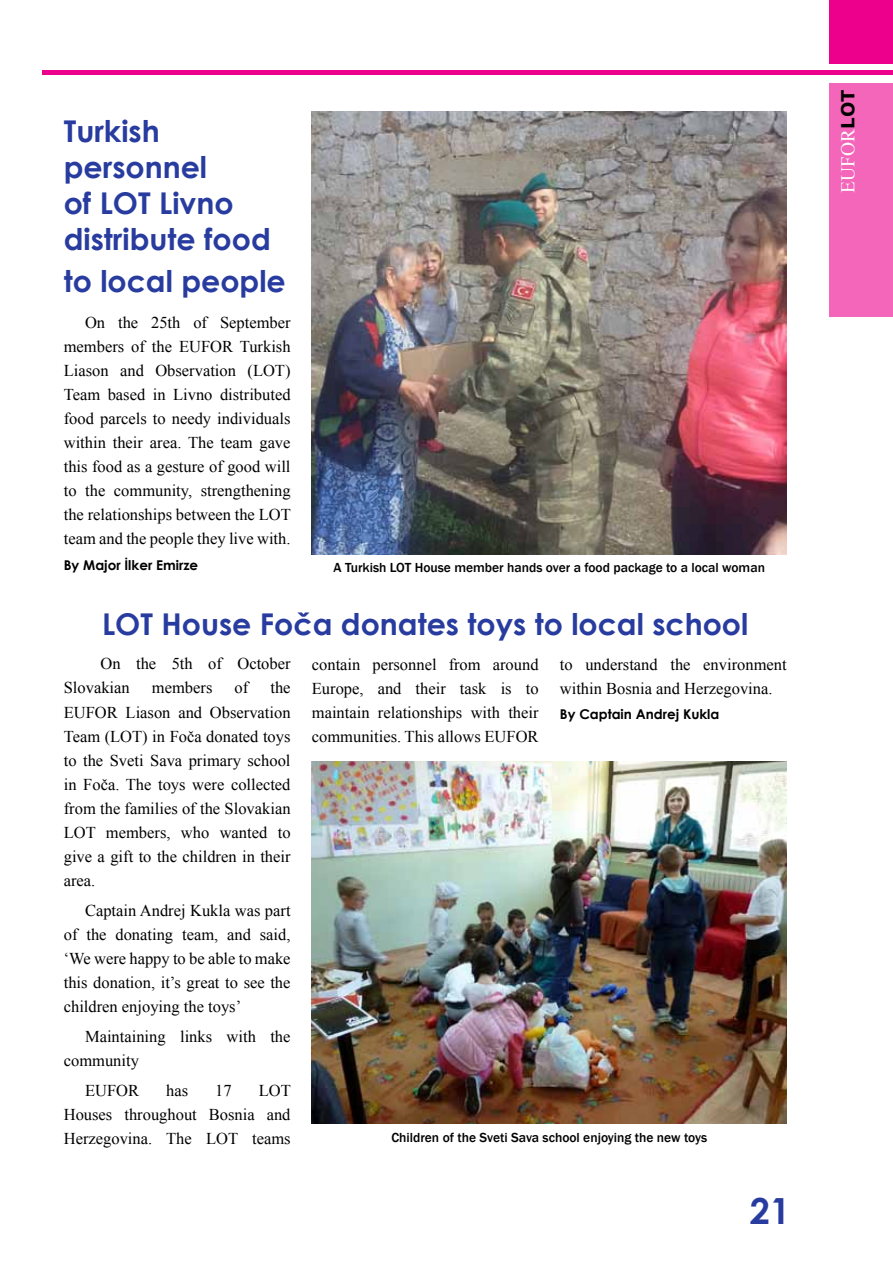
<style>
.page{position:relative;width:893px;height:1263px;background:#fff}
.page>*{position:absolute;margin:0;border:0;box-sizing:border-box;transform-origin:0 0}
.t1{font:700 36px "Century Gothic";color:#283ca0}
.t2{font:700 30px/36px "Century Gothic";color:#283ca0}
.t3{font:19.5px "Times New Roman";color:#fff}
.t4{font:16.5px/24px "Times New Roman";color:#000;text-align:justify}
.t5{font:500 13.5px "Franklin Gothic";color:#000}
.t6{font:700 13.5px "Century Gothic";color:#000}
.s1{font-family:"Verdana";font-weight:700;font-size:18px;color:#000}
</style>
<div class="page">
<div style="left:829px;top:0;width:64px;height:64px;background:#ec008c"></div>
<hr style="left:43px;top:70px;width:850px;height:4px;background:#ec008c">
<div style="left:829px;top:83px;width:64px;height:234px;background:#f466ba"></div>
<img style="left:312px;top:112px;width:475px;height:442px">
<img style="left:312px;top:761px;width:475px;height:363px">
<h2 class="t2" style="left:64px;top:112px;width:208px">Turkish personnel<br>of LOT Livno distribute food</h2>
<h2 class="t2" style="left:64px;top:262px;width:223px">to local people</h2>
<p class="t4" style="left:64px;top:311px;width:229px;text-indent:21px">On the 25th of September members of the EUFOR Turkish Liason and Observation (LOT)<br>Team based in Livno distributed food parcels to needy individuals within their area. The team gave this food as a gesture of good will to the community, strengthening the relationships between the LOT team and the people they live with.</p>
<p class="t6" style="left:64px;top:554px;width:136px">By Major İlker Emirze</p>
<p class="t5" style="left:333px;top:559px;width:433px">A Turkish LOT House member hands over a food package to a local woman</p>
<h2 class="t2" style="left:102px;top:604px;width:648px">LOT House Foča donates toys to local school</h2>
<p class="t4" style="left:64px;top:652px;width:228px;text-indent:37px">On the 5th of October<br>Slovakian</p>
<p class="t4" style="left:64px;top:676px;width:228px;text-indent:207px">the EUFOR Liason and Observation Team (LOT) in Foča donated toys to the Sveti Sava primary school in Foča. The toys were collected from the families of the Slovakian LOT members, who wanted to give a gift to the children in their area.</p>
<p class="t4" style="left:64px;top:898px;width:228px;text-indent:21px">Captain Andrej Kukla was part of the donating team, and said, ‘We were happy to be able to make this donation, it’s great to see the children enjoying the toys’</p>
<p class="t4" style="left:64px;top:1024px;width:228px;text-indent:21px">Maintaining links with the community</p>
<p class="t4" style="left:85px;top:1078px;width:56px">EUFOR</p>
<p class="t4" style="left:166px;top:1078px;width:23px">has</p>
<p class="t4" style="left:215px;top:1078px;width:18px">17</p>
<p class="t4" style="left:152px;top:676px;width:62px">members</p>
<p class="t4" style="left:235px;top:676px;width:15px">of</p>
<p class="t4" style="left:64px;top:1078px;width:229px;text-indent:195px">LOT Houses throughout Bosnia and Herzegovina. The LOT teams</p>
<p class="t4" style="left:312px;top:652px;width:228px">contain personnel from around Europe, and their task is to maintain relationships with their communities. This allows EUFOR</p>
<p class="t4" style="left:560px;top:652px;width:228px">to understand the environment within Bosnia and Herzegovina.</p>
<p class="t6" style="left:560px;top:704px;width:161px">By Captain Andrej Kukla</p>
<p class="t5" style="left:391px;top:1129px;width:317px">Children of the Sveti Sava school enjoying the new toys</p>
<h1 class="t1" style="left:750px;top:1184px;width:42px">21</h1>
<p class="t3" style="left:835px;top:193px;width:104px;rotate:-90deg">EUFOR<span class="s1">LOT</span></p>
</div>
